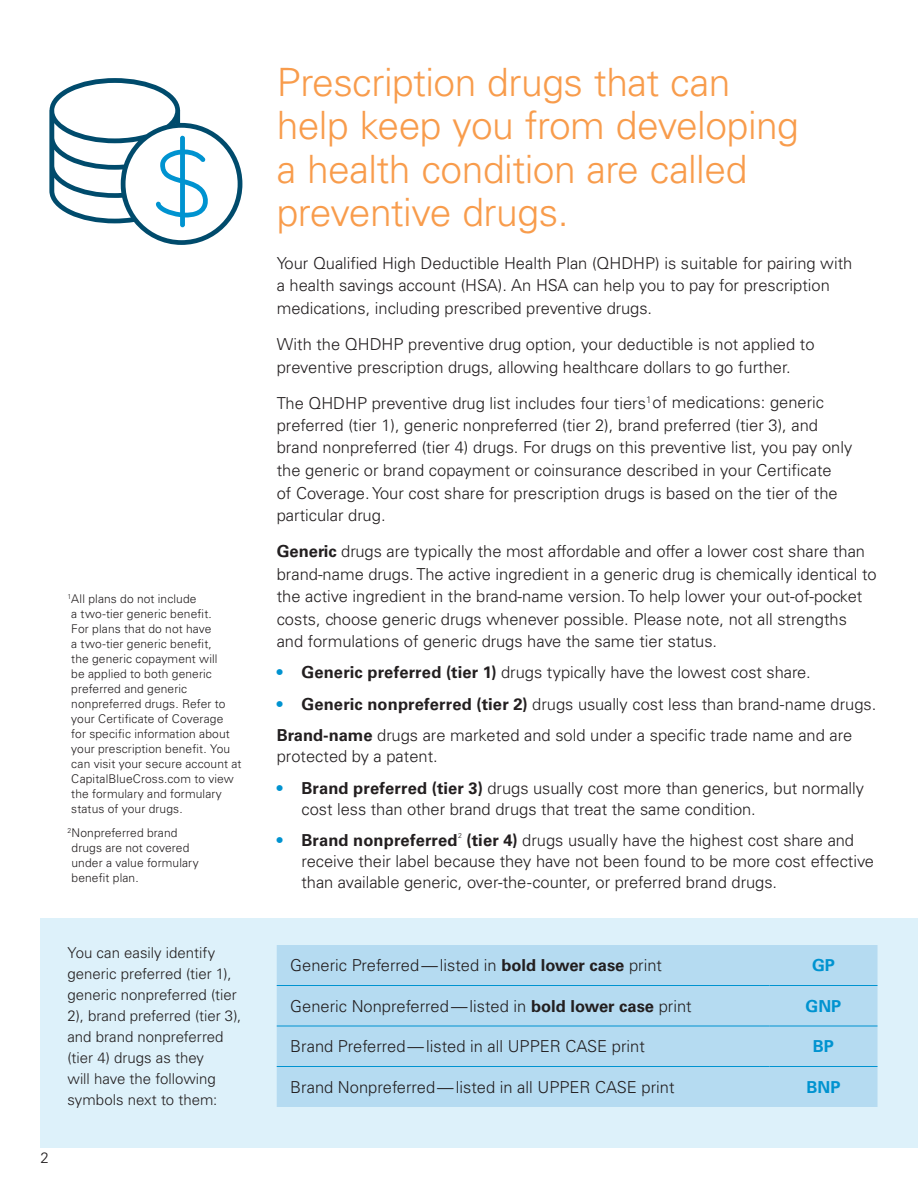
<style>
.page{position:relative;width:918px;height:1188px;background:#fff}
.page>*{position:absolute;margin:0;border:0;box-sizing:border-box;transform-origin:0 0}
.t1{font:300 39px/43.5px "Univers LT Std";letter-spacing:-.015em;color:#f89c4c}
.t2{font:300 16.5px/22.5px "Univers LT Std";color:#231f20}
.t3{font:700 16.5px "Univers LT Std";letter-spacing:.01em;color:#231f20}
.t4{font:700 16.5px "Univers LT Std";color:#0093d0}
.t5{font:300 15px/21px "Univers LT Std";color:#231f20}
.t6{font:300 12px/15px "Univers LT Std";letter-spacing:.01em;color:#231f20}
.t7{font:300 7.05px "Univers LT Std";color:#231f20}
.s1{font-weight:700}
.s2{font-weight:700;color:#0093d0}
.s3{color:#0093d0}
</style>
<div class="page">
<div style="left:40px;top:918px;width:878px;height:230px;background:#ddf1fa"></div>
<svg style="left:49px;top:78px;width:193px;height:167px"></svg>
<div style="left:277px;top:945px;width:601px;height:162px;background:#b5dbf1"></div>
<hr style="left:277px;top:985px;width:493px;height:1px;background:#0093d0">
<hr style="left:770px;top:985px;width:108px;height:1px;background:#0093d0">
<hr style="left:277px;top:1026px;width:493px;height:1px;background:#0093d0">
<hr style="left:770px;top:1026px;width:108px;height:1px;background:#0093d0">
<hr style="left:277px;top:1066px;width:493px;height:1px;background:#0093d0">
<hr style="left:770px;top:1066px;width:108px;height:1px;background:#0093d0">
<p class="t6" style="left:71px;top:591px;width:172px;text-indent:-4px"><sup>1</sup> All plans do not include<br>a two-tier generic benefit.<br>For plans that do not have<br>a two-tier generic benefit,<br>the generic copayment will<br>be applied to both generic preferred and generic nonpreferred drugs. Refer to your Certificate of Coverage<br>for specific information about your prescription benefit. You can visit your secure account at<br>CapitalBlueCross.com to view the formulary and formulary status of your drugs.</p>
<p class="t6" style="left:72px;top:825px;width:129px;text-indent:-4px"><sup>2</sup> Nonpreferred brand drugs are not covered under a value formulary benefit plan.</p>
<p class="t5" style="left:40px;top:1147px;width:10px">2</p>
<p class="t5" style="left:68px;top:942px;width:175px">You can easily identify generic preferred (tier 1), generic nonpreferred (tier<br>2), brand preferred (tier 3), and brand nonpreferred (tier 4) drugs as they<br>will have the following symbols next to them:</p>
<h2 class="t1" style="left:277px;top:60px;width:524px">Prescription drugs that can help keep you from developing a health condition are called preventive drugs.</h2>
<p class="t2" style="left:277px;top:252px;width:577px">Your Qualified High Deductible Health Plan (QHDHP) is suitable for pairing with a health savings account (HSA). An HSA can help you to pay for prescription medications, including prescribed preventive drugs.</p>
<p class="t2" style="left:277px;top:333px;width:539px">With the QHDHP preventive drug option, your deductible is not applied to preventive prescription drugs, allowing healthcare dollars to go further.</p>
<p class="t2" style="left:277px;top:391px;width:577px">The QHDHP preventive drug list includes four tiers<sup>1</sup> of medications: generic preferred (tier 1), generic nonpreferred (tier 2), brand preferred (tier 3), and brand nonpreferred (tier 4) drugs. For drugs on this preventive list, you pay only the generic or brand copayment or coinsurance described in your Certificate<br>of Coverage. Your cost share for prescription drugs is based on the tier of the particular drug.</p>
<p class="t2" style="left:277px;top:540px;width:601px"><span class="s1">Generic</span> drugs are typically the most affordable and offer a lower cost share than brand-name drugs. The active ingredient in a generic drug is chemically identical to the active ingredient in the brand-name version. To help lower your out-of-pocket costs, choose generic drugs whenever possible. Please note, not all strengths and formulations of generic drugs have the same tier status.</p>
<p class="t2" style="left:277px;top:661px;width:536px"><span class="s2">•</span> <span class="s1">Generic preferred (tier 1)</span> drugs typically have the lowest cost share.</p>
<p class="t2" style="left:277px;top:693px;width:601px"><span class="s2">•</span> <span class="s1">Generic nonpreferred (tier 2)</span> drugs usually cost less than brand-name drugs.</p>
<p class="t2" style="left:277px;top:725px;width:577px;line-height:21px"><span class="s1">Brand-name</span> drugs are marketed and sold under a specific trade name and are protected by a patent.</p>
<p class="t2" style="left:301px;top:778px;width:564px;line-height:21px;text-indent:-25px"><span class="s2">•</span> <span class="s1">Brand preferred (tier 3)</span> drugs usually cost more than generics, but normally cost less than other brand drugs that treat the same condition.</p>
<p class="t3" style="left:277px;top:831px;width:182px"><span class="s3">•</span> Brand nonpreferred</p>
<p class="t7" style="left:458px;top:831px;width:5px">2</p>
<p class="t2" style="left:302px;top:830px;width:574px;line-height:21px;text-indent:165px"><span class="s1">(tier 4)</span> drugs usually have the highest cost share and receive their label because they have not been found to be more cost effective than available generic, over-the-counter, or preferred brand drugs.</p>
<p class="t2" style="left:290px;top:954px;width:373px">Generic Preferred — listed in <span class="s1">bold lower case</span> print</p>
<p class="t4" style="left:812px;top:956px;width:24px">GP</p>
<p class="t2" style="left:290px;top:995px;width:403px">Generic Nonpreferred — listed in <span class="s1">bold lower case</span> print</p>
<p class="t4" style="left:806px;top:996px;width:37px">GNP</p>
<p class="t2" style="left:290px;top:1035px;width:356px">Brand Preferred — listed in all UPPER CASE print</p>
<p class="t4" style="left:813px;top:1037px;width:23px">BP</p>
<p class="t2" style="left:290px;top:1076px;width:386px">Brand Nonpreferred — listed in all UPPER CASE print</p>
<p class="t4" style="left:807px;top:1077px;width:35px">BNP</p>
</div>
